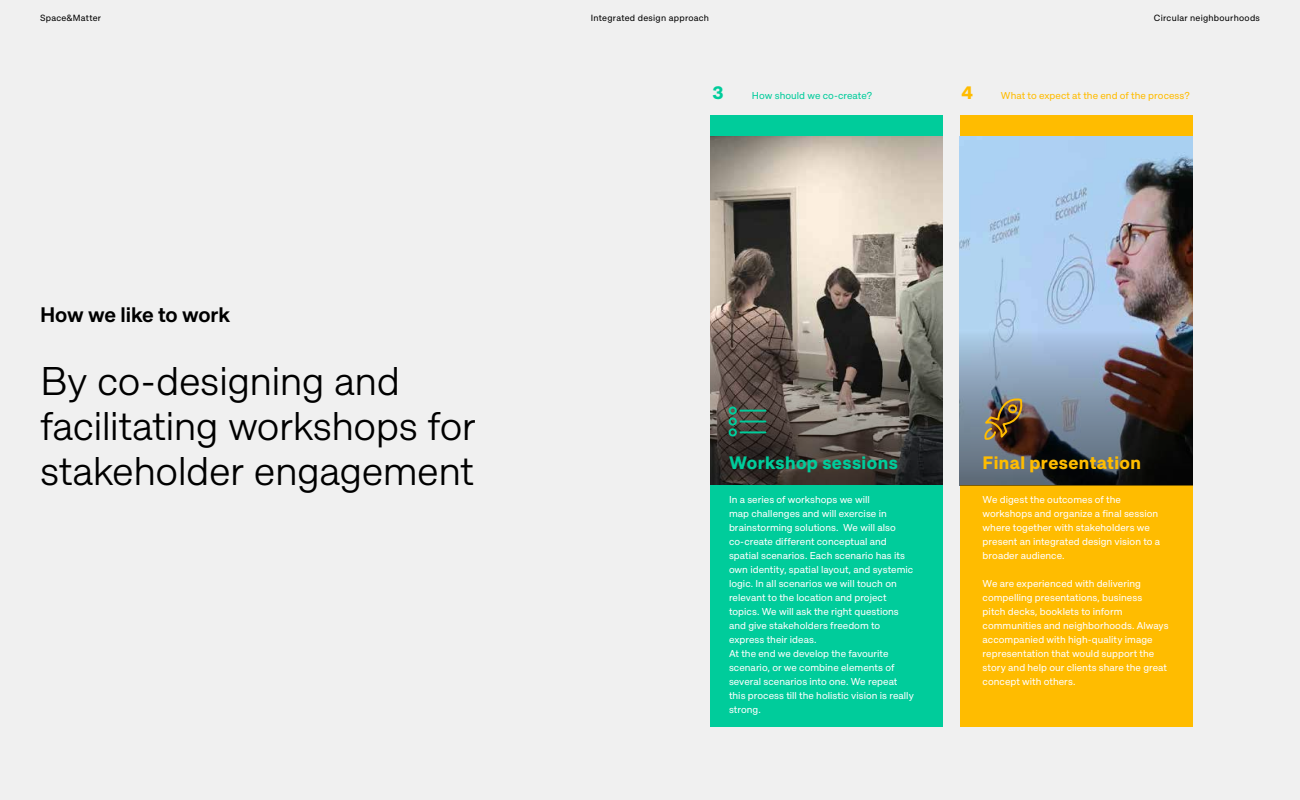
<style>
.page{position:relative;width:1300px;height:800px;background:#f0f0f0}
.page>*{position:absolute;margin:0;border:0;box-sizing:border-box;transform-origin:0 0}
.t1{font:300 40px/45px "Approach";letter-spacing:-.015em;color:#000}
.t2{font:600 21px "Approach";letter-spacing:-.01em;color:#000}
.t3{font:700 18px "Approach";letter-spacing:.02em;color:#ffbc00}
.t4{font:700 18px "Approach";letter-spacing:.025em;color:#00cc9b}
.t5{font:10px/14px "Approach";letter-spacing:.005em;color:#fff}
.t6{font:10px "Approach";letter-spacing:.005em;color:#ffbc00}
.t7{font:10px "Approach";letter-spacing:.005em;color:#00cc9b}
.t8{font:9px "Approach";letter-spacing:.03em;color:#000}
</style>
<div class="page">
<img style="left:711px;top:136px;width:232px;height:175px">
<svg style="left:711px;top:311px;width:232px;height:175px"></svg>
<img style="left:960px;top:136px;width:232px;height:175px">
<div style="left:711px;top:486px;width:232px;height:241px;background:#00cc9b"></div>
<div style="left:711px;top:115px;width:232px;height:21px;background:#00cc9b"></div>
<div style="left:960px;top:486px;width:232px;height:241px;background:#ffbc00"></div>
<div style="left:960px;top:115px;width:232px;height:21px;background:#ffbc00"></div>
<svg style="left:728px;top:405px;width:39px;height:33px"></svg>
<svg style="left:960px;top:311px;width:232px;height:175px"></svg>
<img style="left:981px;top:398px;width:41px;height:44px">
<p class="t8" style="left:40px;top:13px;width:63px">Space&amp;Matter</p>
<p class="t8" style="left:591px;top:13px;width:120px">Integrated design approach</p>
<p class="t8" style="left:1154px;top:13px;width:108px">Circular neighbourhoods</p>
<h2 class="t2" style="left:40px;top:301px;width:192px">How we like to work</h2>
<h1 class="t1" style="left:40px;top:357px;width:437px">By co-designing and facilitating workshops for stakeholder engagement</h1>
<h3 class="t4" style="left:712px;top:82px;width:13px">3</h3>
<p class="t7" style="left:752px;top:89px;width:122px">How should we co-create?</p>
<h3 class="t3" style="left:961px;top:82px;width:13px">4</h3>
<p class="t6" style="left:1001px;top:89px;width:190px">What to expect at the end of the process?</p>
<h3 class="t4" style="left:729px;top:452px;width:170px">Workshop sessions</h3>
<p class="t5" style="left:729px;top:493px;width:186px">In a series of workshops we will<br>map challenges and will exercise in brainstorming solutions. We will also co-create different conceptual and spatial scenarios. Each scenario has its own identity, spatial layout, and systemic logic. In all scenarios we will touch on relevant to the location and project topics. We will ask the right questions and give stakeholders freedom to express their ideas.<br>At the end we develop the favourite scenario, or we combine elements of several scenarios into one. We repeat this process till the holistic vision is really strong.</p>
<p class="t5" style="left:983px;top:493px;width:179px">We digest the outcomes of the workshops and organize a final session where together with stakeholders we present an integrated design vision to a broader audience.</p>
<h3 class="t3" style="left:983px;top:452px;width:160px">Final presentation</h3>
<p class="t5" style="left:983px;top:577px;width:188px">We are experienced with delivering compelling presentations, business<br>pitch decks, booklets to inform communities and neighborhoods. Always accompanied with high-quality image representation that would support the story and help our clients share the great concept with others.</p>
</div>
